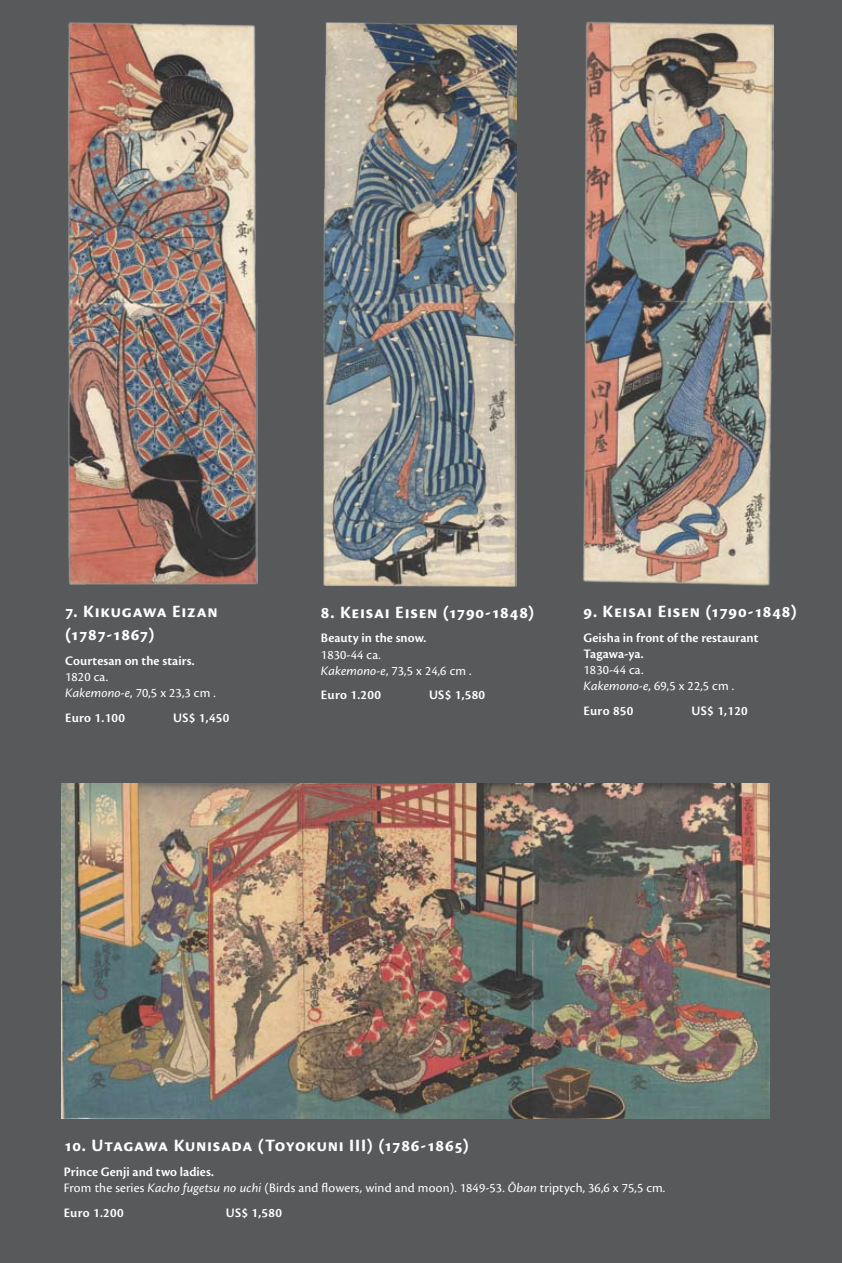
<style>
.page{position:relative;width:842px;height:1263px;background:#58595b}
.page>*{position:absolute;margin:0;border:0;box-sizing:border-box;transform-origin:0 0}
.t1{font:700 18px/23.4px "Cronos Pro";letter-spacing:.04em;color:#fff}
.t2{font:13.5px/16.2px "Cronos Pro";letter-spacing:.01em;color:#fff}
.t3{font:600 13.5px/16.2px "Cronos Pro";letter-spacing:.01em;color:#fff}
.s1{font-style:italic}
.s2{font-weight:600}
</style>
<div class="page">
<img style="left:583px;top:21px;width:190px;height:564px">
<img style="left:323px;top:22px;width:193px;height:564px">
<img style="left:62px;top:784px;width:708px;height:334px">
<img style="left:68px;top:22px;width:189px;height:563px">
<h1 class="t1" style="left:65px;top:600px;width:154px">7. Kikugawa Eizan (1787-1867)</h1>
<p class="t3" style="left:65px;top:653px;width:131px">Courtesan on the stairs.</p>
<p class="t2" style="left:65px;top:669px;width:152px">1820 ca.<br><span class="s1">Kakemono-e</span>, 70,5 x 23,3 cm .</p>
<p class="t3" style="left:65px;top:710px;width:61px">Euro 1.100</p>
<p class="t3" style="left:173px;top:710px;width:58px">US$ 1,450</p>
<h1 class="t1" style="left:321px;top:601px;width:215px">8. Keisai Eisen (1790-1848)</h1>
<p class="t3" style="left:321px;top:630px;width:107px">Beauty in the snow.</p>
<p class="t2" style="left:321px;top:646px;width:152px">1830-44 ca.<br><span class="s1">Kakemono-e</span>, 73,5 x 24,6 cm .</p>
<p class="t3" style="left:321px;top:687px;width:61px">Euro 1.200</p>
<p class="t3" style="left:429px;top:687px;width:58px">US$ 1,580</p>
<h1 class="t1" style="left:584px;top:600px;width:215px">9. Keisai Eisen (1790-1848)</h1>
<p class="t3" style="left:584px;top:630px;width:176px">Geisha in front of the restaurant<br>Tagawa-ya.</p>
<p class="t2" style="left:584px;top:662px;width:152px">1830-44 ca.<br><span class="s1">Kakemono-e</span>, 69,5 x 22,5 cm .</p>
<p class="t3" style="left:584px;top:703px;width:51px">Euro 850</p>
<p class="t3" style="left:692px;top:703px;width:58px">US$ 1,120</p>
<h1 class="t1" style="left:64px;top:1134px;width:407px">10. Utagawa Kunisada (Toyokuni III) (1786-1865)</h1>
<p class="t2" style="left:64px;top:1164px;width:603px"><span class="s2">Prince Genji and two ladies.<br></span>From the series <span class="s1">Kacho fugetsu no uchi</span> (Birds and flowers, wind and moon). 1849-53. <span class="s1">Ōban</span> triptych, 36,6 x 75,5 cm.</p>
<p class="t3" style="left:64px;top:1205px;width:61px">Euro 1.200</p>
<p class="t3" style="left:226px;top:1205px;width:58px">US$ 1,580</p>
</div>
